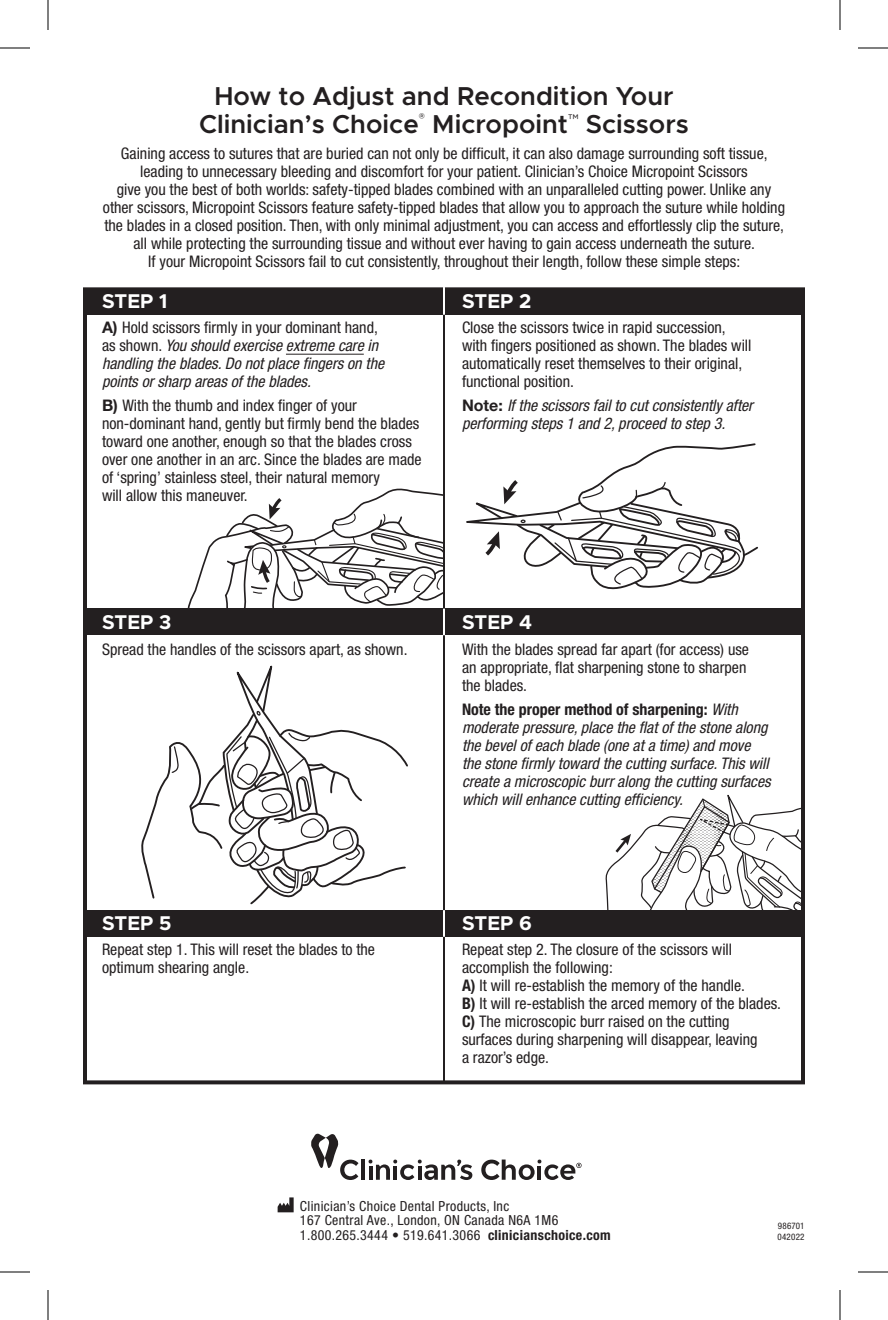
<style>
.page{position:relative;width:888px;height:1320px;background:#fff}
.page>*{position:absolute;margin:0;border:0;box-sizing:border-box;transform-origin:0 0}
.t1{font:600 26px "Metropolis";color:#231f20}
.t2{font:700 20px "Metropolis";color:#fff}
.t3{font:condensed 16px/18px "Helvetica Neue LT Std";color:#231f20}
.t4{font:italic condensed 16px/18px "Helvetica Neue LT Std";color:#231f20}
.t5{font:condensed 14px "Helvetica Neue LT Std";letter-spacing:.025em;color:#231f20}
.t6{font:condensed 9px "Helvetica Neue LT Std";letter-spacing:.025em;color:#231f20}
.s1{font-weight:700;font-stretch:normal}
.s2{font-style:normal}
.s3{font-weight:700;font-style:normal;font-stretch:normal}
.s4{font-weight:700;font-style:normal}
.s5{font-weight:700}
</style>
<div class="page">
<div style="left:83px;top:287px;width:722px;height:797px;border:4px solid #231f20"></div>
<hr style="left:286px;top:354px;width:78px;height:1px;background:#231f20">
<svg style="left:187px;top:488px;width:256px;height:120px"></svg>
<svg style="left:605px;top:787px;width:197px;height:123px"></svg>
<svg style="left:141px;top:665px;width:267px;height:240px"></svg>
<svg style="left:466px;top:443px;width:292px;height:147px"></svg>
<hr style="left:443px;top:290px;width:2px;height:794px;background:#231f20">
<div style="left:85px;top:291px;width:717px;height:24px;background:#231f20"></div>
<div style="left:85px;top:608px;width:717px;height:27px;background:#231f20"></div>
<div style="left:85px;top:910px;width:717px;height:27px;background:#231f20"></div>
<hr style="left:443px;top:287px;width:2px;height:28px;background:#fff">
<hr style="left:443px;top:609px;width:2px;height:26px;background:#fff">
<hr style="left:443px;top:910px;width:2px;height:27px;background:#fff">
<svg style="left:278px;top:1197px;width:16px;height:15px"></svg>
<hr style="left:361px;top:1160px;width:4px;height:20px;background:#231f20">
<svg style="left:369px;top:1160px;width:103px;height:20px"></svg>
<svg style="left:311px;top:1133px;width:47px;height:47px"></svg>
<svg style="left:481px;top:1160px;width:101px;height:20px"></svg>
<hr style="left:0;top:48px;width:30px;height:1px;background:#000">
<hr style="left:858px;top:48px;width:30px;height:1px;background:#000">
<hr style="left:0;top:1272px;width:30px;height:1px;background:#000">
<hr style="left:858px;top:1272px;width:30px;height:1px;background:#000">
<hr style="left:48px;top:0;width:1px;height:30px;background:#000">
<hr style="left:48px;top:1290px;width:1px;height:30px;background:#000">
<hr style="left:840px;top:0;width:1px;height:30px;background:#000">
<hr style="left:840px;top:1290px;width:1px;height:30px;background:#000">
<p class="t1" style="left:215px;top:79px;width:460px">How to Adjust and Recondition Your</p>
<p class="t1" style="left:199px;top:107px;width:491px">Clinician’s Choice<sup>®</sup> Micropoint<sup>™</sup> Scissors</p>
<p class="t3" style="left:121px;top:144px;width:648px">Gaining access to sutures that are buried can not only be difficult, it can also damage surrounding soft tissue,</p>
<p class="t3" style="left:140px;top:162px;width:609px">leading to unnecessary bleeding and discomfort for your patient. Clinician’s Choice Micropoint Scissors</p>
<p class="t3" style="left:117px;top:180px;width:656px">give you the best of both worlds: safety-tipped blades combined with an unparalleled cutting power. Unlike any</p>
<p class="t3" style="left:103px;top:198px;width:684px">other scissors, Micropoint Scissors feature safety-tipped blades that allow you to approach the suture while holding</p>
<p class="t3" style="left:104px;top:216px;width:681px">the blades in a closed position. Then, with only minimal adjustment, you can access and effortlessly clip the suture,</p>
<p class="t3" style="left:134px;top:234px;width:623px">all while protecting the surrounding tissue and without ever having to gain access underneath the suture.</p>
<p class="t3" style="left:148px;top:252px;width:594px">If your Micropoint Scissors fail to cut consistently, throughout their length, follow these simple steps:</p>
<p class="t2" style="left:102px;top:289px;width:67px">STEP 1</p>
<p class="t3" style="left:102px;top:318px;width:277px"><span class="s1">A)</span> Hold scissors firmly in your dominant hand,</p>
<p class="t4" style="left:102px;top:337px;width:278px"><span class="s2">as shown.</span> You should exercise extreme care in</p>
<p class="t4" style="left:102px;top:355px;width:284px">handling the blades. Do not place fingers on the</p>
<p class="t4" style="left:102px;top:373px;width:210px">points or sharp areas of the blades.</p>
<p class="t3" style="left:102px;top:396px;width:256px"><span class="s1">B)</span> With the thumb and index finger of your</p>
<p class="t3" style="left:102px;top:414px;width:321px">non-dominant hand, gently but firmly bend the blades toward one another, enough so that the blades cross over one another in an arc. Since the blades are made of ‘spring’ stainless steel, their natural memory</p>
<p class="t3" style="left:102px;top:486px;width:147px">will allow this maneuver.</p>
<p class="t2" style="left:462px;top:289px;width:71px">STEP 2</p>
<p class="t3" style="left:462px;top:318px;width:291px">Close the scissors twice in rapid succession, with fingers positioned as shown. The blades will automatically reset themselves to their original, functional position.</p>
<p class="t4" style="left:462px;top:397px;width:293px"><span class="s3">Note:</span> If the scissors fail to cut consistently after</p>
<p class="t4" style="left:462px;top:415px;width:265px">performing steps 1 and 2, proceed to step 3.</p>
<p class="t2" style="left:102px;top:609px;width:71px">STEP 3</p>
<p class="t2" style="left:462px;top:609px;width:71px">STEP 4</p>
<p class="t3" style="left:102px;top:640px;width:307px">Spread the handles of the scissors apart, as shown.</p>
<p class="t3" style="left:462px;top:640px;width:289px">With the blades spread far apart (for access) use</p>
<p class="t3" style="left:462px;top:658px;width:286px">an appropriate, flat sharpening stone to sharpen</p>
<p class="t3" style="left:462px;top:676px;width:67px">the blades.</p>
<p class="t4" style="left:462px;top:700px;width:310px"><span class="s4">Note the proper method of sharpening:</span> With moderate pressure, place the flat of the stone along the bevel of each blade (one at a time) and move the stone firmly toward the cutting surface. This will create a microscopic burr along the cutting surfaces which will enhance cutting efficiency.</p>
<p class="t2" style="left:102px;top:911px;width:71px">STEP 5</p>
<p class="t2" style="left:462px;top:911px;width:71px">STEP 6</p>
<p class="t3" style="left:102px;top:941px;width:275px">Repeat step 1. This will reset the blades to the optimum shearing angle.</p>
<p class="t3" style="left:462px;top:941px;width:272px">Repeat step 2. The closure of the scissors will</p>
<p class="t3" style="left:462px;top:959px;width:152px">accomplish the following:</p>
<p class="t3" style="left:462px;top:977px;width:285px"><span class="s5">A)</span> It will re-establish the memory of the handle.</p>
<p class="t3" style="left:462px;top:995px;width:321px"><span class="s5">B)</span> It will re-establish the arced memory of the blades.</p>
<p class="t3" style="left:462px;top:1013px;width:269px"><span class="s5">C)</span> The microscopic burr raised on the cutting</p>
<p class="t3" style="left:462px;top:1031px;width:297px">surfaces during sharpening will disappear, leaving</p>
<p class="t3" style="left:462px;top:1049px;width:89px">a razor’s edge.</p>
<p class="t5" style="left:300px;top:1198px;width:211px">Clinician’s Choice Dental Products, Inc</p>
<p class="t5" style="left:300px;top:1212px;width:260px">167 Central Ave., London, ON Canada N6A 1M6</p>
<p class="t5" style="left:300px;top:1227px;width:312px">1.800.265.3444 • 519.641.3066 <span class="s5">clinicianschoice.com</span></p>
<p class="t6" style="left:778px;top:1221px;width:28px">986701</p>
<p class="t6" style="left:778px;top:1232px;width:29px">042022</p>
</div>
